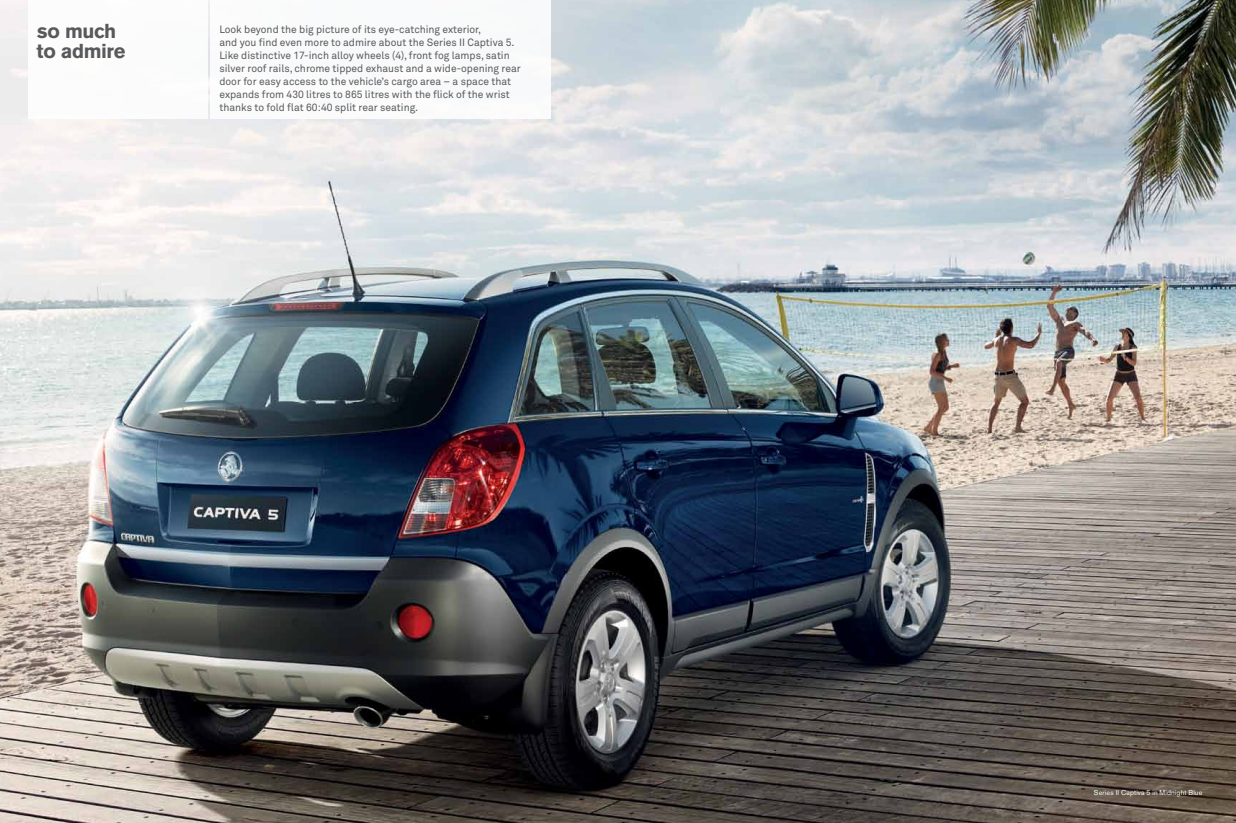
<style>
.page{position:relative;width:1236px;height:823px;background:#fff}
.page>*{position:absolute;margin:0;border:0;box-sizing:border-box;transform-origin:0 0}
.t1{font:700 20px/20px "Akzidenz Grotesk BE";letter-spacing:-.02em;color:#58595b}
.t2{font:10.5px/13px "Akkurat";color:#58595b}
.t3{font:7px "Akzidenz Grotesk BE";letter-spacing:.02em;color:#fff}
</style>
<div class="page">
<img style="left:0;top:0;width:1236px;height:822px">
<div style="left:28px;top:0;width:180px;height:119px;background:#fff"></div>
<div style="left:211px;top:0;width:340px;height:119px;background:#fff"></div>
<h1 class="t1" style="left:37px;top:21px;width:90px">so much to admire</h1>
<p class="t2" style="left:219px;top:22px;width:303px">Look beyond the big picture of its eye-catching exterior,<br>and you find even more to admire about the Series II Captiva 5.<br>Like distinctive 17-inch alloy wheels (4), front fog lamps, satin silver roof rails, chrome tipped exhaust and a wide-opening rear door for easy access to the vehicle’s cargo area – a space that expands from 430 litres to 865 litres with the flick of the wrist thanks to fold flat 60:40 split rear seating.</p>
<p class="t3" style="left:1094px;top:787px;width:110px">Series II Captiva 5 in Midnight Blue</p>
</div>
